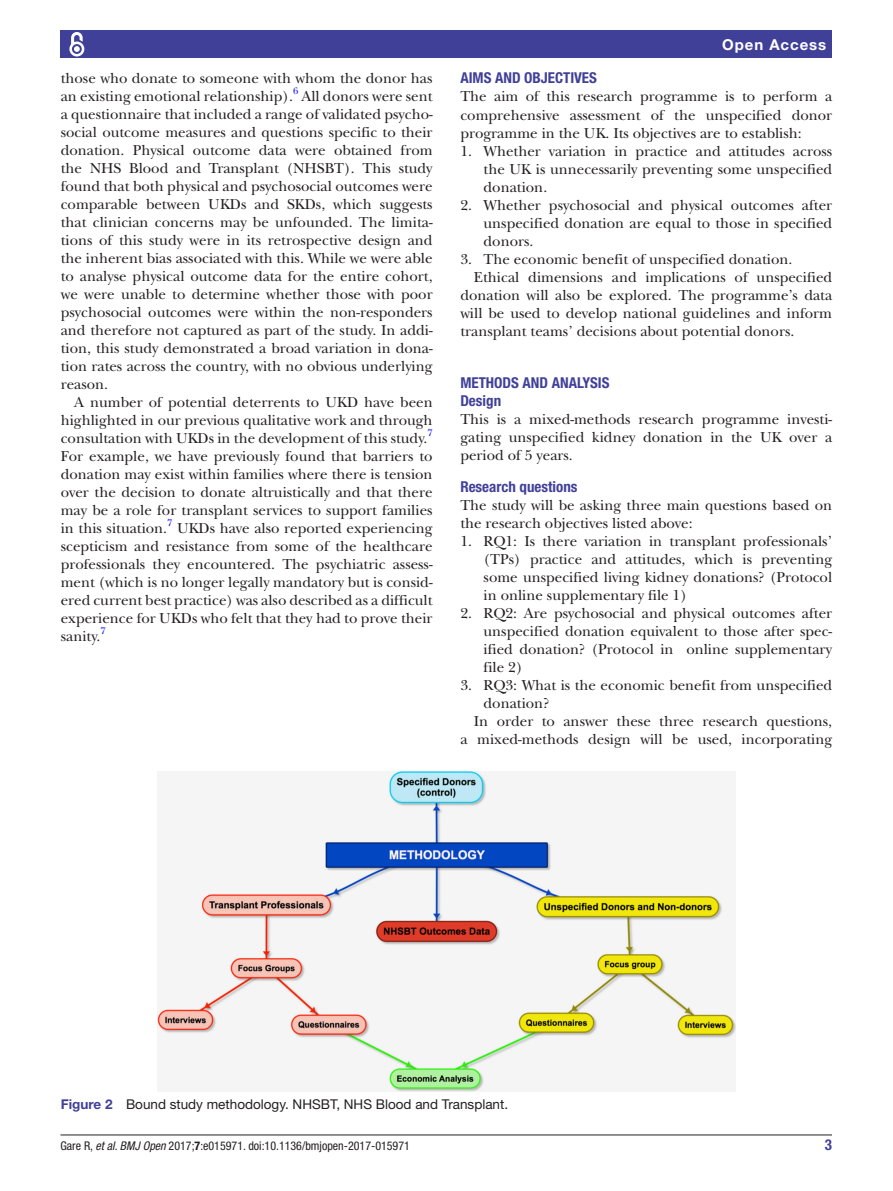
<style>
.page{position:relative;width:893px;height:1191px;background:#fff}
.page>*{position:absolute;margin:0;border:0;box-sizing:border-box;transform-origin:0 0}
.t1{font:15px/18px "New Baskerville";color:#231f20;text-align:justify}
.t2{font:700 condensed 15px/18px "Helvetica Neue LT Std";color:#414099}
.t3{font:700 15px "Helvetica Neue LT Std";letter-spacing:.065em;color:#fff}
.t4{font:13.5px "Helvetica Neue LT Std";color:#231f20}
.t5{font:condensed 12px "Helvetica Neue LT Std";color:#231f20}
.t6{font:9.9px "New Baskerville";color:#00f}
.s1{font-weight:700;color:#414099}
.s2{font-style:italic}
.s3{font-weight:700}
</style>
<div class="page">
<hr style="left:61px;top:1134px;width:771px;height:1px;background:#231f20">
<div style="left:61px;top:31px;width:771px;height:27px;background:#414099"></div>
<svg style="left:69px;top:32px;width:16px;height:25px"></svg>
<img style="left:157px;top:771px;width:579px;height:320px">
<p class="t1" style="left:61px;top:69px;width:373px">those who donate to someone with whom the donor has an existing emotional relationship).</p>
<p class="t6" style="left:293px;top:85px;width:7px">6</p>
<p class="t1" style="left:61px;top:87px;width:373px;text-indent:241px">All donors were sent a questionnaire that included a range of validated psycho&shy;social outcome measures and questions specific to their donation. Physical outcome data were obtained from the NHS Blood and Transplant (NHSBT). This study found that both physical and psychosocial outcomes were comparable between UKDs and SKDs, which suggests that clinician concerns may be unfounded. The limita&shy;tions of this study were in its retrospective design and the inherent bias associated with this. While we were able to analyse physical outcome data for the entire cohort, we were unable to determine whether those with poor psychosocial outcomes were within the non-responders and therefore not captured as part of the study. In addi&shy;tion, this study demonstrated a broad variation in dona&shy;tion rates across the country, with no obvious underlying reason.</p>
<p class="t1" style="left:61px;top:393px;width:373px;text-indent:14px">A number of potential deterrents to UKD have been highlighted in our previous qualitative work and through consultation with UKDs in the development of this study.</p>
<p class="t6" style="left:427px;top:427px;width:7px">7</p>
<p class="t1" style="left:61px;top:447px;width:373px">For example, we have previously found that barriers to donation may exist within families where there is tension over the decision to donate altruistically and that there may be a role for transplant services to support families in this situation.</p>
<p class="t6" style="left:167px;top:517px;width:7px">7</p>
<p class="t1" style="left:61px;top:519px;width:373px;text-indent:116px">UKDs have also reported experiencing scepticism and resistance from some of the healthcare professionals they encountered. The psychiatric assess&shy;ment (which is no longer legally mandatory but is consid&shy;ered current best practice) was also described as a difficult experience for UKDs who felt that they had to prove their sanity.</p>
<p class="t6" style="left:101px;top:625px;width:7px">7</p>
<p class="t3" style="left:722px;top:35px;width:106px">Open Access</p>
<p class="t2" style="left:460px;top:69px;width:138px">AIMS AND OBJECTIVES</p>
<p class="t1" style="left:460px;top:88px;width:373px">The aim of this research programme is to perform a comprehensive assessment of the unspecified donor programme in the UK. Its objectives are to establish:</p>
<p class="t1" style="left:484px;top:142px;width:350px;text-indent:-23px">1. Whether variation in practice and attitudes across the UK is unnecessarily preventing some unspecified donation.</p>
<p class="t1" style="left:484px;top:196px;width:350px;text-indent:-23px">2. Whether psychosocial and physical outcomes after unspecified donation are equal to those in specified donors.</p>
<p class="t1" style="left:460px;top:250px;width:333px">3. The economic benefit of unspecified donation.</p>
<p class="t1" style="left:474px;top:268px;width:360px">Ethical dimensions and implications of unspecified</p>
<p class="t1" style="left:460px;top:286px;width:373px">donation will also be explored. The programme’s data</p>
<p class="t1" style="left:460px;top:304px;width:373px">will be used to develop national guidelines and inform</p>
<p class="t1" style="left:460px;top:322px;width:335px">transplant teams’ decisions about potential donors.</p>
<p class="t2" style="left:460px;top:373px;width:151px">METHODS AND ANALYSIS<br>DESIGN</p>
<p class="t1" style="left:460px;top:410px;width:373px">This is a mixed-methods research programme investi&shy;gating unspecified kidney donation in the UK over a period of 5 years.</p>
<p class="t2" style="left:460px;top:477px;width:119px">RESEARCH QUESTIONS</p>
<p class="t1" style="left:460px;top:496px;width:373px">The study will be asking three main questions based on the research objectives listed above:</p>
<p class="t1" style="left:484px;top:532px;width:350px;text-indent:-23px">1. RQ1: Is there variation in transplant professionals’ (TPs) practice and attitudes, which is preventing some unspecified living kidney donations? (Protocol in online supplementary file 1)</p>
<p class="t1" style="left:484px;top:604px;width:350px;text-indent:-23px">2. RQ2: Are psychosocial and physical outcomes after unspecified donation equivalent to those after spec&shy;ified donation? (Protocol in online supplementary file 2)</p>
<p class="t1" style="left:460px;top:676px;width:373px">3. RQ3: What is the economic benefit from unspecified</p>
<p class="t1" style="left:484px;top:694px;width:67px">donation?</p>
<p class="t1" style="left:474px;top:712px;width:360px">In order to answer these three research questions,</p>
<p class="t1" style="left:460px;top:730px;width:373px">a mixed-methods design will be used, incorporating</p>
<p class="t4" style="left:61px;top:1096px;width:449px"><span class="s1">Figure 2</span> Bound study methodology. NHSBT, NHS Blood and Transplant.</p>
<p class="t5" style="left:61px;top:1138px;width:351px">Gare R, <span class="s2">et al</span>. <span class="s2">BMJ Open</span> 2017;<span class="s3">7</span>:e015971. doi:10.1136/bmjopen-2017-015971</p>
<p class="t2" style="left:825px;top:1135px;width:9px">3</p>
</div>
